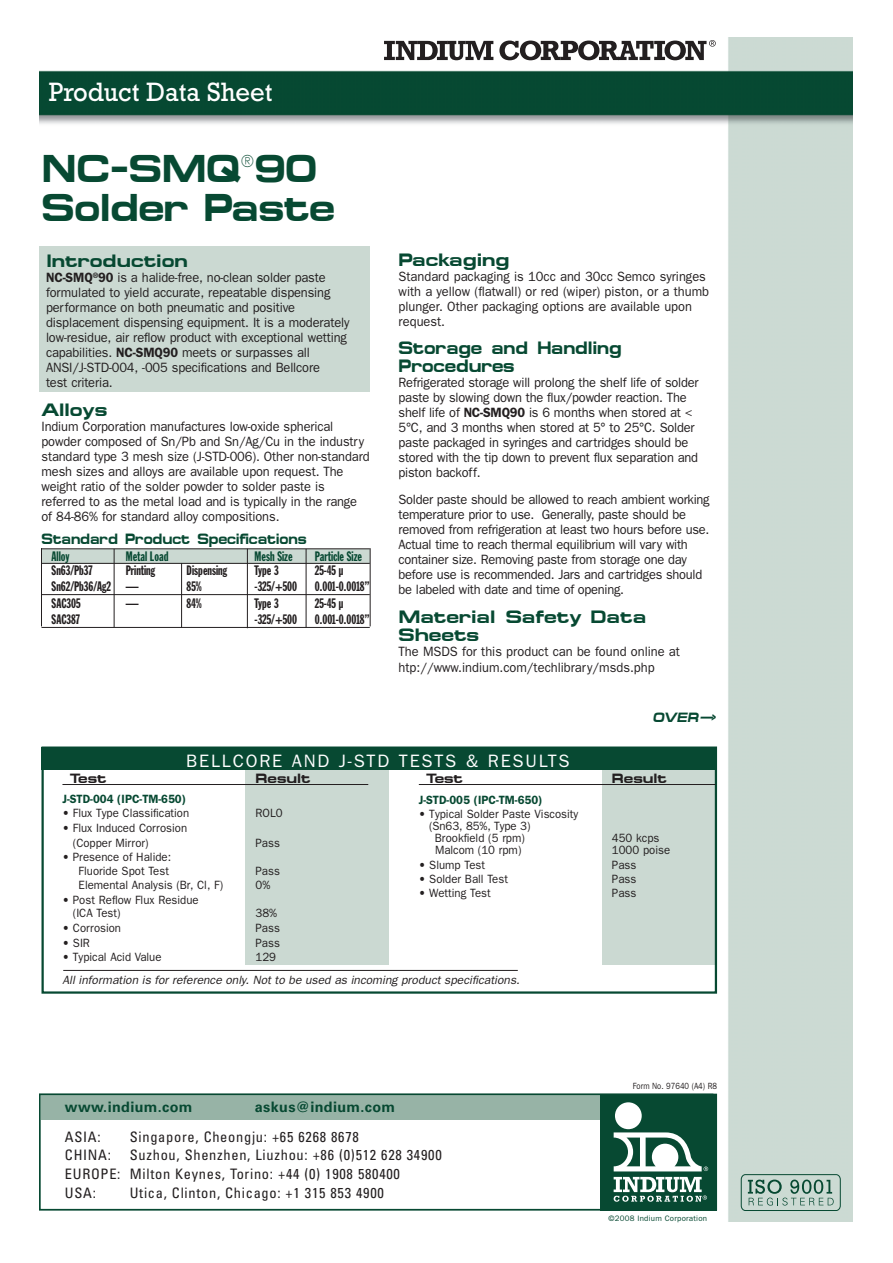
<style>
.page{position:relative;width:893px;height:1263px;background:#fff}
.page>*{position:absolute;margin:0;border:0;box-sizing:border-box;transform-origin:0 0}
.t1{font:700 39px/39px "Micro Extend FLF";letter-spacing:-.015em;color:#074932;scale:.95 1}
.t2{font:27px "Rockwell";color:#fff;scale:.95 1}
.t3{font:700 18px/18px "Micro Extend FLF";color:#074932}
.t4{font:18px "Franklin Gothic";letter-spacing:.1em;color:#fff}
.t5{font:700 18px/18px "Micro Extend FLF";color:#074932;scale:.9 1}
.t6{font:700 15px "Micro Extend FLF";letter-spacing:-.01em;color:#074932;scale:.85 1}
.t7{font:condensed 14.4px/18.8px "Univers";letter-spacing:.05em;color:#231f20}
.t8{font:700 14.4px "Univers";letter-spacing:.025em;color:#074932}
.t9{font:13.5px/15px "Franklin Gothic";letter-spacing:-.01em;color:#231f20;scale:.95 1}
.t10{font:13.5px "Franklin Gothic Extra Cond";color:#231f20;scale:.95 1}
.t11{font:13.5px "Franklin Gothic Extra Cond";color:#074932;scale:.95 1}
.t12{font:700 13.5px "Micro Extend FLF";color:#231f20}
.t13{font:italic 700 13.5px "Micro Extend FLF";color:#074932;scale:.95 1}
.t14{font:12px/13.5px "Franklin Gothic";color:#231f20;scale:.95 1}
.t15{font:italic 12px "Franklin Gothic";color:#231f20}
.t16{font:600 12px "Franklin Gothic";color:#074932;scale:.95 1}
.t17{font:9px "Franklin Gothic";color:#231f20;scale:.85 1}
.t18{font:7.95px "Franklin Gothic";letter-spacing:.03em;color:#074932}
.s1{font-weight:600}
</style>
<div class="page">
<img style="left:39px;top:38px;width:813px;height:1183px">
<svg style="left:748px;top:1179px;width:86px;height:26px;background:#9eb8ad"></svg>
<div style="left:741px;top:1174px;width:99px;height:37px;border:1px solid #074932;border-radius:5px"></div>
<svg style="left:384px;top:41px;width:109px;height:19px"></svg>
<svg style="left:499px;top:40px;width:217px;height:20px"></svg>
<div style="left:40px;top:1094px;width:673px;height:116px;background:#fff"></div>
<div style="left:39px;top:1094px;width:674px;height:25px;background:#97b3a6"></div>
<div style="left:39px;top:1094px;width:678px;height:116px;border:1px solid #074932"></div>
<div style="left:600px;top:1094px;width:116px;height:116px;background:#074932"></div>
<div style="left:615px;top:1102px;width:27px;height:27px;background:#fff;border-radius:50%"></div>
<svg style="left:614px;top:1132px;width:94px;height:39px"></svg>
<svg style="left:614px;top:1177px;width:93px;height:25px"></svg>
<div style="left:39px;top:246px;width:331px;height:145px;background:#cbd9d2"></div>
<div style="left:42px;top:549px;width:328px;height:15px;background:#cbd9d2"></div>
<hr style="left:41px;top:548px;width:1px;height:78px;background:#231f20">
<hr style="left:114px;top:549px;width:1px;height:78px;background:#231f20">
<hr style="left:181px;top:563px;width:1px;height:65px;background:#231f20">
<hr style="left:247px;top:549px;width:1px;height:79px;background:#231f20">
<hr style="left:306px;top:549px;width:1px;height:79px;background:#231f20">
<hr style="left:370px;top:548px;width:1px;height:78px;background:#231f20">
<hr style="left:42px;top:594px;width:328px;height:1px;background:#231f20">
<hr style="left:42px;top:627px;width:328px;height:1px;background:#231f20">
<div style="left:245px;top:768px;width:143px;height:196px;background:#cbd9d2"></div>
<div style="left:602px;top:768px;width:115px;height:196px;background:#cbd9d2"></div>
<div style="left:42px;top:747px;width:675px;height:22px;background:#074932"></div>
<div style="left:42px;top:746px;width:675px;height:248px;border:2px solid #074932"></div>
<hr style="left:62px;top:784px;width:306px;height:1px;background:#231f20">
<hr style="left:419px;top:784px;width:297px;height:1px;background:#231f20">
<hr style="left:41px;top:548px;width:329px;height:1px;background:#231f20">
<hr style="left:42px;top:563px;width:328px;height:1px;background:#231f20">
<hr style="left:63px;top:970px;width:455px;height:1px;background:#231f20">
<h2 class="t2" style="left:49px;top:83px;width:237px">Product Data Sheet</h2>
<h1 class="t1" style="left:41px;top:153px;width:310px">NC-SMQ®90<br>Solder Paste</h1>
<h3 class="t3" style="left:46px;top:254px;width:143px">Introduction</h3>
<p class="t9" style="left:46px;top:271px;width:321px"><span class="s1">NC-SMQ</span><sup>®</sup><span class="s1">90</span> is a halide-free, no-clean solder paste formulated to yield accurate, repeatable dispensing performance on both pneumatic and positive displacement dispensing equipment. It is a moderately low-residue, air reflow product with exceptional wetting capabilities. <span class="s1">NC-SMQ90</span> meets or surpasses all ANSI/J-STD-004, -005 specifications and Bellcore<br>test criteria.</p>
<h3 class="t3" style="left:41px;top:403px;width:67px">Alloys</h3>
<p class="t9" style="left:41px;top:420px;width:347px">Indium Corporation manufactures low-oxide spherical powder composed of Sn/Pb and Sn/Ag/Cu in the industry standard type 3 mesh size (J-STD-006). Other non-standard mesh sizes and alloys are available upon request. The weight ratio of the solder powder to solder paste is referred to as the metal load and is typically in the range of 84-86% for standard alloy compositions.</p>
<p class="t6" style="left:41px;top:534px;width:313px">Standard Product Specifications</p>
<p class="t11" style="left:52px;top:551px;width:20px">Alloy</p>
<p class="t11" style="left:126px;top:551px;width:46px">Metal Load</p>
<p class="t11" style="left:255px;top:551px;width:41px">Mesh Size</p>
<p class="t11" style="left:315px;top:551px;width:51px">Particle Size</p>
<p class="t10" style="left:52px;top:565px;width:45px">Sn63/Pb37</p>
<p class="t10" style="left:126px;top:565px;width:32px">Printing</p>
<p class="t10" style="left:187px;top:565px;width:44px">Dispensing</p>
<p class="t10" style="left:255px;top:565px;width:27px">Type 3</p>
<p class="t10" style="left:315px;top:565px;width:31px">25-45 µ</p>
<p class="t10" style="left:52px;top:582px;width:93px">Sn62/Pb36/Ag2 —</p>
<p class="t10" style="left:187px;top:582px;width:18px">85%</p>
<p class="t10" style="left:255px;top:582px;width:46px">-325/+500</p>
<p class="t10" style="left:315px;top:582px;width:59px">0.001-0.0018”</p>
<p class="t10" style="left:52px;top:598px;width:32px">SAC305</p>
<p class="t10" style="left:126px;top:598px;width:15px">—</p>
<p class="t10" style="left:187px;top:598px;width:18px">84%</p>
<p class="t10" style="left:255px;top:598px;width:27px">Type 3</p>
<p class="t10" style="left:315px;top:598px;width:31px">25-45 µ</p>
<p class="t10" style="left:52px;top:615px;width:31px">SAC387</p>
<p class="t10" style="left:255px;top:615px;width:46px">-325/+500</p>
<p class="t10" style="left:315px;top:615px;width:59px">0.001-0.0018”</p>
<h3 class="t3" style="left:399px;top:252px;width:112px">Packaging</h3>
<p class="t9" style="left:399px;top:270px;width:328px">Standard packaging is 10cc and 30cc Semco syringes with a yellow (flatwall) or red (wiper) piston, or a thumb plunger. Other packaging options are available upon request.</p>
<h3 class="t5" style="left:399px;top:341px;width:249px">Storage and Handling<br>Procedures</h3>
<p class="t9" style="left:399px;top:376px;width:317px">Refrigerated storage will prolong the shelf life of solder paste by slowing down the flux/powder reaction. The shelf life of <span class="s1">NC-SMQ90</span> is 6 months when stored at &lt; 5°C, and 3 months when stored at 5° to 25°C. Solder paste packaged in syringes and cartridges should be stored with the tip down to prevent flux separation and piston backoff.</p>
<p class="t9" style="left:399px;top:493px;width:329px">Solder paste should be allowed to reach ambient working temperature prior to use. Generally, paste should be removed from refrigeration at least two hours before use.<br>Actual time to reach thermal equilibrium will vary with container size. Removing paste from storage one day before use is recommended. Jars and cartridges should be labeled with date and time of opening.</p>
<h3 class="t3" style="left:399px;top:609px;width:249px">Material Safety Data<br>Sheets</h3>
<p class="t9" style="left:399px;top:645px;width:298px;line-height:15.8px">The MSDS for this product can be found online at htp://www.indium.com/techlibrary/msds.php</p>
<p class="t13" style="left:653px;top:712px;width:68px">OVER—&gt;</p>
<h3 class="t4" style="left:186px;top:755px;width:385px">BELLCORE AND J-STD TESTS &amp; RESULTS</h3>
<p class="t12" style="left:70px;top:773px;width:38px">Test</p>
<p class="t12" style="left:256px;top:773px;width:57px">Result</p>
<p class="t16" style="left:62px;top:795px;width:132px">J-STD-004 (IPC-TM-650)</p>
<p class="t14" style="left:62px;top:808px;width:135px">• Flux Type Classification</p>
<p class="t14" style="left:256px;top:808px;width:30px">ROL0</p>
<p class="t14" style="left:73px;top:822px;width:122px;line-height:14.5px;text-indent:-10px">• Flux Induced Corrosion (Copper Mirror)</p>
<p class="t14" style="left:256px;top:837px;width:27px">Pass</p>
<p class="t14" style="left:62px;top:851px;width:116px;text-align:right">• Presence of Halide:<br>Fluoride Spot Test</p>
<p class="t14" style="left:256px;top:865px;width:27px">Pass</p>
<p class="t14" style="left:79px;top:879px;width:154px">Elemental Analysis (Br, Cl, F)</p>
<p class="t14" style="left:256px;top:879px;width:17px">0%</p>
<p class="t14" style="left:73px;top:894px;width:134px;text-indent:-10px">• Post Reflow Flux Residue (ICA Test)</p>
<p class="t14" style="left:256px;top:907px;width:24px">38%</p>
<p class="t14" style="left:62px;top:922px;width:63px">• Corrosion</p>
<p class="t14" style="left:256px;top:922px;width:27px">Pass</p>
<p class="t14" style="left:62px;top:937px;width:31px">• SIR</p>
<p class="t14" style="left:256px;top:937px;width:27px">Pass</p>
<p class="t14" style="left:62px;top:951px;width:106px">• Typical Acid Value</p>
<p class="t14" style="left:256px;top:951px;width:23px">129</p>
<p class="t12" style="left:426px;top:773px;width:38px">Test</p>
<p class="t12" style="left:612px;top:773px;width:57px">Result</p>
<p class="t16" style="left:419px;top:796px;width:132px">J-STD-005 (IPC-TM-650)</p>
<p class="t14" style="left:419px;top:809px;width:169px">• Typical Solder Paste Viscosity</p>
<p class="t14" style="left:429px;top:821px;width:108px">(Sn63, 85%, Type 3)</p>
<p class="t14" style="left:435px;top:833px;width:96px">Brookfield (5 rpm)</p>
<p class="t14" style="left:612px;top:833px;width:52px">450 kcps</p>
<p class="t14" style="left:435px;top:845px;width:92px">Malcom (10 rpm)</p>
<p class="t14" style="left:612px;top:845px;width:63px">1000 poise</p>
<p class="t14" style="left:419px;top:859px;width:71px">• Slump Test</p>
<p class="t14" style="left:612px;top:859px;width:27px">Pass</p>
<p class="t14" style="left:419px;top:873px;width:95px">• Solder Ball Test</p>
<p class="t14" style="left:612px;top:873px;width:27px">Pass</p>
<p class="t14" style="left:419px;top:887px;width:77px">• Wetting Test</p>
<p class="t14" style="left:612px;top:887px;width:27px">Pass</p>
<p class="t15" style="left:62px;top:976px;width:459px">All information is for reference only. Not to be used as incoming product specifications.</p>
<p class="t8" style="left:65px;top:1101px;width:129px">www.indium.com</p>
<p class="t8" style="left:255px;top:1101px;width:142px">askus@indium.com</p>
<p class="t7" style="left:65px;top:1128px;width:37px">ASIA:</p>
<p class="t7" style="left:130px;top:1128px;width:231px">Singapore, Cheongju: +65 6268 8678</p>
<p class="t7" style="left:65px;top:1147px;width:48px">CHINA:</p>
<p class="t7" style="left:65px;top:1147px;width:378px;text-indent:65px">Suzhou, Shenzhen, Liuzhou: +86 (0)512 628 34900<br>EUROPE: Milton Keynes, Torino: +44 (0) 1908 580400<br>USA:</p>
<p class="t7" style="left:130px;top:1185px;width:256px">Utica, Clinton, Chicago: +1 315 853 4900</p>
<p class="t17" style="left:633px;top:1082px;width:100px">Form No. 97640 (A4) R8</p>
<p class="t18" style="left:608px;top:1216px;width:100px">©2008 Indium Corporation</p>
</div>
